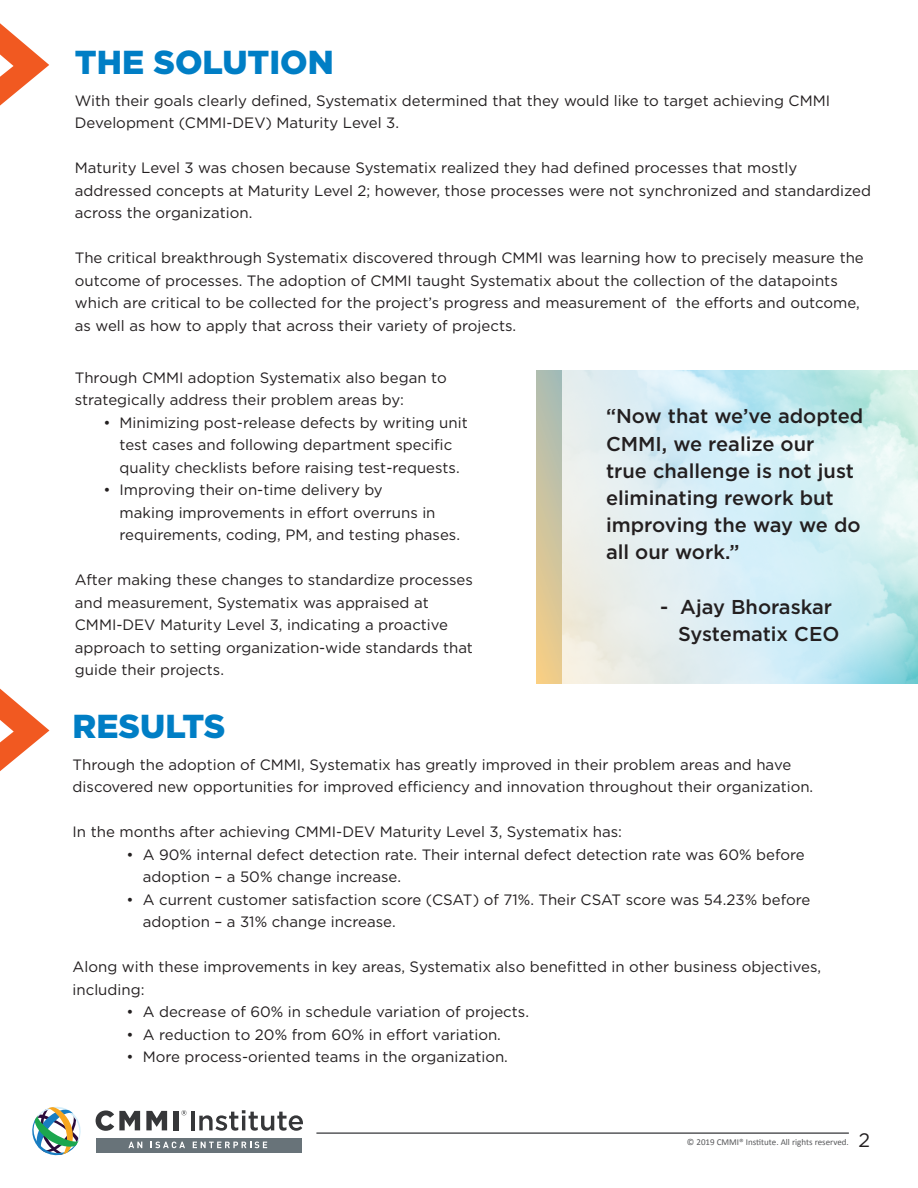
<style>
.page{position:relative;width:918px;height:1188px;background:#fff}
.page>*{position:absolute;margin:0;border:0;box-sizing:border-box;transform-origin:0 0}
.t1{font:italic 700 211.5px "Absara Sans";color:#f15921}
.t2{font:900 33.15px "Gotham";color:#007ec5}
.t3{font:500 20.1px/27.2px "Gotham";color:#231f20}
.t4{font:15px/22.5px "Gotham";color:#231f20}
.t5{font:9px "Calibri";color:#57585a}
.s1{font-family:"Gotham";font-size:19.5px;color:#231f20}
</style>
<div class="page">
<div style="left:96px;top:1138px;width:206px;height:14px;background:#687379"></div>
<svg style="left:128px;top:1142px;width:14px;height:6px"></svg>
<svg style="left:151px;top:1142px;width:34px;height:6px"></svg>
<svg style="left:193px;top:1142px;width:74px;height:6px"></svg>
<svg style="left:96px;top:1110px;width:44px;height:21px"></svg>
<svg style="left:146px;top:1111px;width:21px;height:19px"></svg>
<div style="left:174px;top:1111px;width:5px;height:19px;background:#363739"></div>
<hr style="left:191px;top:1111px;width:4px;height:19px;background:#363739">
<svg style="left:199px;top:1110px;width:104px;height:21px"></svg>
<svg style="left:32px;top:1107px;width:49px;height:49px"></svg>
<svg style="left:181px;top:1110px;width:6px;height:5px"></svg>
<hr style="left:316px;top:1132px;width:533px;height:2px;background:#57585a">
<svg style="left:0;top:689px;width:49px;height:82px"></svg>
<svg style="left:537px;top:371px;width:381px;height:313px;background:#d6eaeb"></svg>
<p class="t1" style="left:-51px;top:-67px;width:107px">&gt;</p>
<p class="t2" style="left:75px;top:44px;width:261px">THE SOLUTION</p>
<p class="t4" style="left:75px;top:89px;width:757px">With their goals clearly defined, Systematix determined that they would like to target achieving CMMI<br>Development (CMMI-DEV) Maturity Level 3.</p>
<p class="t4" style="left:75px;top:157px;width:798px">Maturity Level 3 was chosen because Systematix realized they had defined processes that mostly addressed concepts at Maturity Level 2; however, those processes were not synchronized and standardized across the organization.</p>
<p class="t4" style="left:75px;top:247px;width:790px">The critical breakthrough Systematix discovered through CMMI was learning how to precisely measure the outcome of processes. The adoption of CMMI taught Systematix about the collection of the datapoints which are critical to be collected for the project’s progress and measurement of the efforts and outcome, as well as how to apply that across their variety of projects.</p>
<p class="t4" style="left:75px;top:366px;width:373px">Through CMMI adoption Systematix also began to strategically address their problem areas by:</p>
<p class="t4" style="left:103px;top:411px;width:366px;text-align:center">• Minimizing post-release defects by writing unit test cases and following department specific quality checklists before raising test-requests.</p>
<p class="t4" style="left:120px;top:478px;width:342px;text-indent:-16px">• Improving their on-time delivery by<br>making improvements in effort overruns in requirements, coding, PM, and testing phases.</p>
<p class="t4" style="left:75px;top:568px;width:400px">After making these changes to standardize processes and measurement, Systematix was appraised at CMMI-DEV Maturity Level 3, indicating a proactive approach to setting organization-wide standards that guide their projects.</p>
<p class="t3" style="left:606px;top:402px;width:259px">“Now that we’ve adopted<br>CMMI, we realize our<br>true challenge is not just eliminating rework but improving the way we do all our work.”</p>
<p class="t3" style="left:660px;top:593px;width:174px">- Ajay Bhoraskar</p>
<p class="t3" style="left:678px;top:620px;width:163px">Systematix CEO</p>
<p class="t2" style="left:73px;top:708px;width:154px">RESULTS</p>
<p class="t4" style="left:73px;top:753px;width:742px">Through the adoption of CMMI, Systematix has greatly improved in their problem areas and have discovered new opportunities for improved efficiency and innovation throughout their organization.</p>
<p class="t4" style="left:73px;top:821px;width:551px">In the months after achieving CMMI-DEV Maturity Level 3, Systematix has:</p>
<p class="t4" style="left:143px;top:843px;width:663px;text-indent:-16px">• A 90% internal defect detection rate. Their internal defect detection rate was 60% before adoption – a 50% change increase.</p>
<p class="t4" style="left:143px;top:888px;width:669px;text-indent:-16px">• A current customer satisfaction score (CSAT) of 71%. Their CSAT score was 54.23% before adoption – a 31% change increase.</p>
<p class="t4" style="left:73px;top:956px;width:750px">Along with these improvements in key areas, Systematix also benefitted in other business objectives, including:</p>
<p class="t4" style="left:127px;top:1001px;width:404px">• A decrease of 60% in schedule variation of projects.</p>
<p class="t4" style="left:127px;top:1023px;width:376px">• A reduction to 20% from 60% in effort variation.</p>
<p class="t4" style="left:127px;top:1046px;width:383px">• More process-oriented teams in the organization.</p>
<p class="t5" style="left:687px;top:1136px;width:185px">© 2019 CMMI® Institute. All rights reserved. <span class="s1">2</span></p>
</div>
